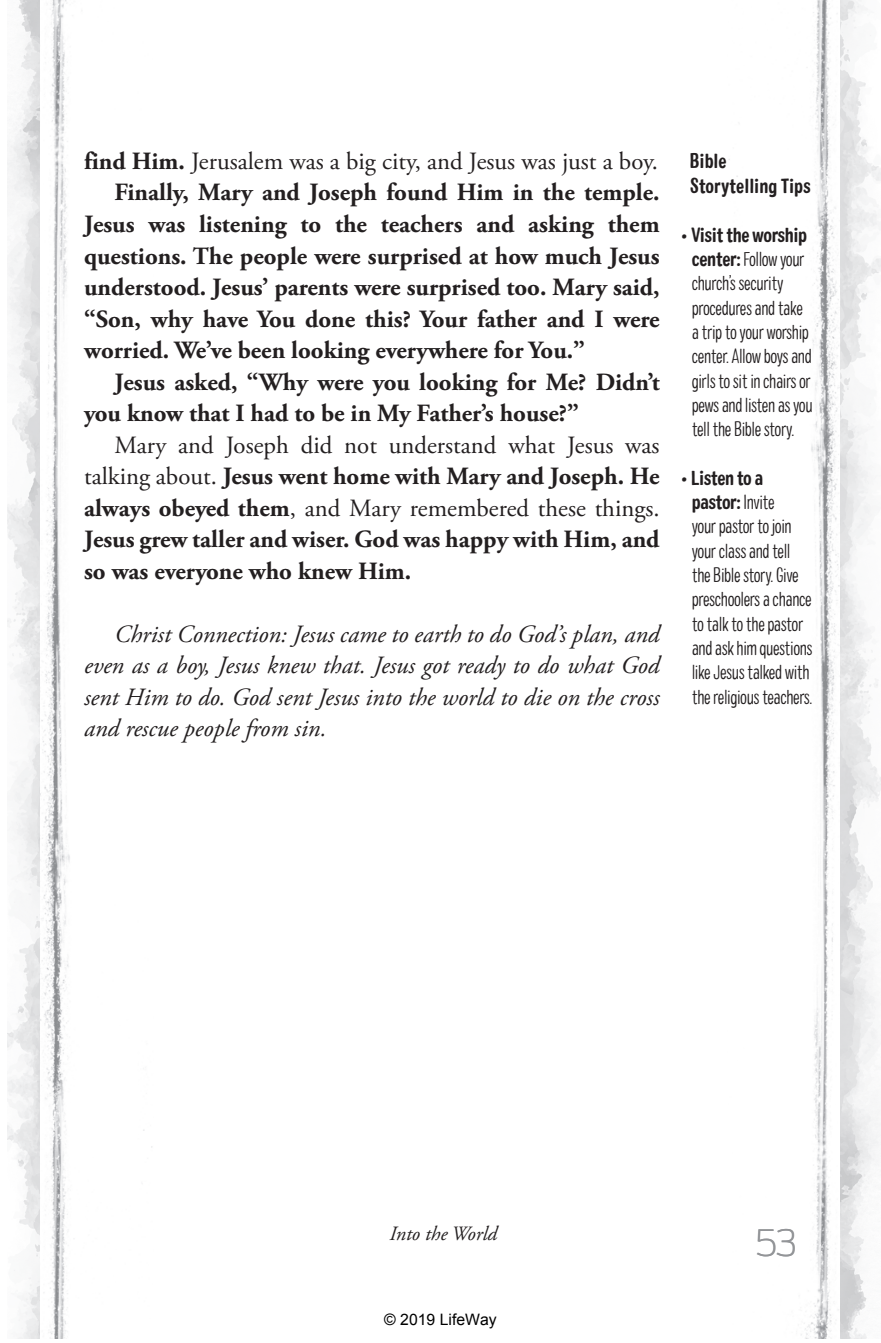
<style>
.page{position:relative;width:881px;height:1343px;background:#fff}
.page>*{position:absolute;margin:0;border:0;box-sizing:border-box;transform-origin:0 0}
.t1{font:200 36px "Antenna";color:#939598}
.t2{font:700 24.75px/31.5px "Adobe Garamond Pro";color:#231f20;text-align:justify}
.t3{font:italic 24.75px/31.5px "Adobe Garamond Pro";color:#231f20;text-align:justify}
.t4{font:24.75px "Adobe Garamond Pro";color:#231f20}
.t5{font:300 condensed 20.25px/24.3px "Colby";letter-spacing:-.02em;color:#231f20}
.t6{font:20.25px/24.3px "Colby Cd Bld";letter-spacing:-.02em;color:#231f20;text-align:center}
.t7{font:20.25px/24.3px "Colby Cd Bld";color:#231f20}
.t8{font:italic 20.25px "Adobe Garamond Pro";color:#231f20}
.t9{font:15.75px "Arial";color:#000}
.s1{font-weight:700}
.s2{font-weight:400}
.s3{font-family:"Colby Cd Bld";font-weight:400;font-stretch:normal}
.s4{font-family:"Colby";font-weight:300;font-stretch:condensed}
</style>
<div class="page">
<img style="left:839px;top:0;width:41px;height:1338px">
<img style="left:728px;top:0;width:111px;height:1338px">
<img style="left:8px;top:0;width:32px;height:1338px">
<img style="left:40px;top:0;width:112px;height:1338px">
<p class="t4" style="left:84px;top:146px;width:575px"><span class="s1">find Him.</span> Jerusalem was a big city, and Jesus was just a boy.</p>
<p class="t2" style="left:114px;top:177px;width:546px">Finally, Mary and Joseph found Him in the temple.</p>
<p class="t2" style="left:84px;top:209px;width:577px">Jesus was listening to the teachers and asking them</p>
<p class="t2" style="left:84px;top:240px;width:577px">questions. The people were surprised at how much Jesus</p>
<p class="t2" style="left:84px;top:272px;width:577px">understood. Jesus’ parents were surprised too. Mary said,</p>
<p class="t2" style="left:84px;top:303px;width:577px">“Son, why have You done this? Your father and I were</p>
<p class="t2" style="left:84px;top:335px;width:502px">worried. We’ve been looking everywhere for You.”</p>
<p class="t2" style="left:114px;top:366px;width:546px">Jesus asked, “Why were you looking for Me? Didn’t</p>
<p class="t2" style="left:84px;top:398px;width:496px">you know that I had to be in My Father’s house?”</p>
<p class="t2" style="left:84px;top:429px;width:577px;text-indent:30px"><span class="s2">Mary and Joseph did not understand what Jesus was talking about.</span> Jesus went home with Mary and Joseph. He always obeyed them<span class="s2">, and Mary remembered these things.<br></span>Jesus grew taller and wiser. God was happy with Him, and so was everyone who knew Him.</p>
<p class="t3" style="left:84px;top:619px;width:577px;text-indent:30px">Christ Connection: Jesus came to earth to do God’s plan, and even as a boy, Jesus knew that. Jesus got ready to do what God sent Him to do. God sent Jesus into the world to die on the cross and rescue people from sin.</p>
<p class="t7" style="left:689px;top:149px;width:122px">Bible<br>Storytelling Tips</p>
<p class="t6" style="left:681px;top:222px;width:127px">• Visit the worship</p>
<p class="t5" style="left:691px;top:246px;width:122px"><span class="s3">center:</span> Follow your church’s security procedures and take a trip to your worship center. Allow boys and girls to sit in chairs or pews and listen as you tell the Bible story.</p>
<p class="t6" style="left:681px;top:465px;width:94px">• Listen to a pastor: <span class="s4">Invite</span></p>
<p class="t5" style="left:691px;top:514px;width:122px">your pastor to join your class and tell the Bible story. Give preschoolers a chance to talk to the pastor and ask him questions like Jesus talked with the religious teachers.</p>
<p class="t8" style="left:389px;top:1220px;width:109px">Into the World</p>
<p class="t9" style="left:384px;top:1308px;width:114px">© 2019 LifeWay</p>
<h1 class="t1" style="left:754px;top:1221px;width:44px">53</h1>
</div>
